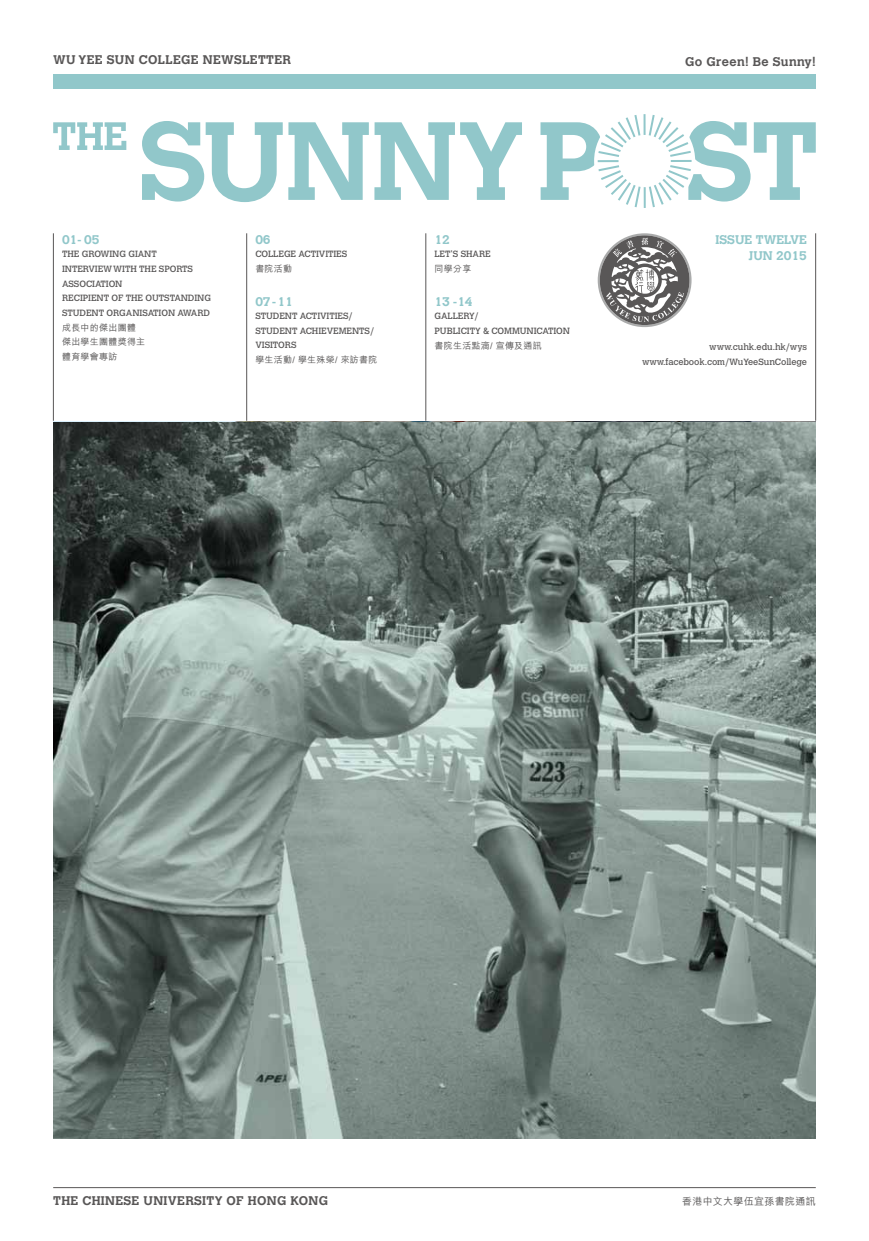
<style>
.page{position:relative;width:869px;height:1241px;background:#fff}
.page>*{position:absolute;margin:0;border:0;box-sizing:border-box;transform-origin:0 0}
.t1{font:700 12.5px "Calvert";letter-spacing:.025em;color:#595757}
.t2{font:700 12.5px/16.2px "Calvert";color:#91c7ca;text-align:right}
.t3{font:500 10px "M Hei HK";letter-spacing:.03em;color:#595757}
.t4{font:9px/14.6px "Calvert";letter-spacing:-.01em;color:#595757}
.t5{font:500 9px/14.6px "M Hei HK";letter-spacing:.03em;color:#595757}
</style>
<div class="page">
<hr style="left:53px;top:1187px;width:762px;height:1px;background:#595757">
<svg style="left:142px;top:121px;width:673px;height:81px"></svg>
<svg style="left:53px;top:122px;width:73px;height:28px"></svg>
<hr style="left:53px;top:233px;width:1px;height:187px;background:#595757">
<hr style="left:246px;top:233px;width:1px;height:187px;background:#595757">
<hr style="left:425px;top:233px;width:1px;height:187px;background:#595757">
<hr style="left:815px;top:233px;width:1px;height:187px;background:#595757">
<svg style="left:597px;top:233px;width:94px;height:94px"></svg>
<div style="left:53px;top:75px;width:762px;height:14px;background:#91c7ca"></div>
<div style="left:593px;top:110px;width:101px;height:101px;background:#fff;border-radius:50%"></div>
<hr style="left:643px;top:187px;width:2px;height:21px;background:#91c7ca">
<hr style="left:597px;top:160px;width:21px;height:2px;background:#91c7ca">
<svg style="left:598px;top:165px;width:42px;height:42px"></svg>
<hr style="left:670px;top:160px;width:21px;height:2px;background:#91c7ca">
<svg style="left:648px;top:115px;width:42px;height:42px"></svg>
<hr style="left:643px;top:114px;width:2px;height:21px;background:#91c7ca">
<svg style="left:598px;top:115px;width:42px;height:42px"></svg>
<svg style="left:649px;top:165px;width:41px;height:42px"></svg>
<img style="left:54px;top:422px;width:761px;height:715px">
<h1 class="t1" style="left:53px;top:51px;width:239px">WU YEE SUN COLLEGE NEWSLETTER</h1>
<h1 class="t2" style="left:62px;top:231px;width:39px">01- 05</h1>
<p class="t4" style="left:62px;top:247px;width:150px">THE GROWING GIANT<br>INTERVIEW WITH THE SPORTS<br>ASSOCIATION<br>RECIPIENT OF THE OUTSTANDING<br>STUDENT ORGANISATION AWARD</p>
<p class="t5" style="left:62px;top:319px;width:85px">成長中的傑出團體傑出學生團體獎得主體育學會專訪</p>
<h1 class="t2" style="left:255px;top:231px;width:17px">06</h1>
<p class="t4" style="left:255px;top:247px;width:93px">COLLEGE ACTIVITIES</p>
<p class="t5" style="left:255px;top:261px;width:38px">書院活動</p>
<h1 class="t2" style="left:255px;top:293px;width:39px">07-11</h1>
<p class="t4" style="left:255px;top:308px;width:120px">STUDENT ACTIVITIES/<br>STUDENT ACHIEVEMENTS/<br>VISITORS</p>
<p class="t5" style="left:255px;top:352px;width:124px">學生活動/ 學生殊榮/ 來訪書院</p>
<h1 class="t2" style="left:434px;top:231px;width:17px">12</h1>
<p class="t4" style="left:434px;top:247px;width:58px">LET'S SHARE</p>
<p class="t5" style="left:434px;top:261px;width:38px">同學分享</p>
<h1 class="t2" style="left:434px;top:293px;width:40px">13 -14</h1>
<p class="t4" style="left:434px;top:308px;width:137px">GALLERY/<br>PUBLICITY &amp; COMMUNICATION</p>
<p class="t5" style="left:434px;top:337px;width:109px">書院生活點滴/ 宣傳及通訊</p>
<h1 class="t1" style="left:685px;top:53px;width:132px">Go Green! Be Sunny!</h1>
<h1 class="t2" style="left:715px;top:231px;width:93px">ISSUE TWELVE<br>JUN 2015</h1>
<p class="t4" style="left:641px;top:340px;width:166px;text-align:right">www.cuhk.edu.hk/wys www.facebook.com/WuYeeSunCollege</p>
<h1 class="t1" style="left:53px;top:1192px;width:276px">THE CHINESE UNIVERSITY OF HONG KONG</h1>
<p class="t3" style="left:681px;top:1193px;width:135px">香港中文大學伍宜孫書院通訊</p>
</div>
